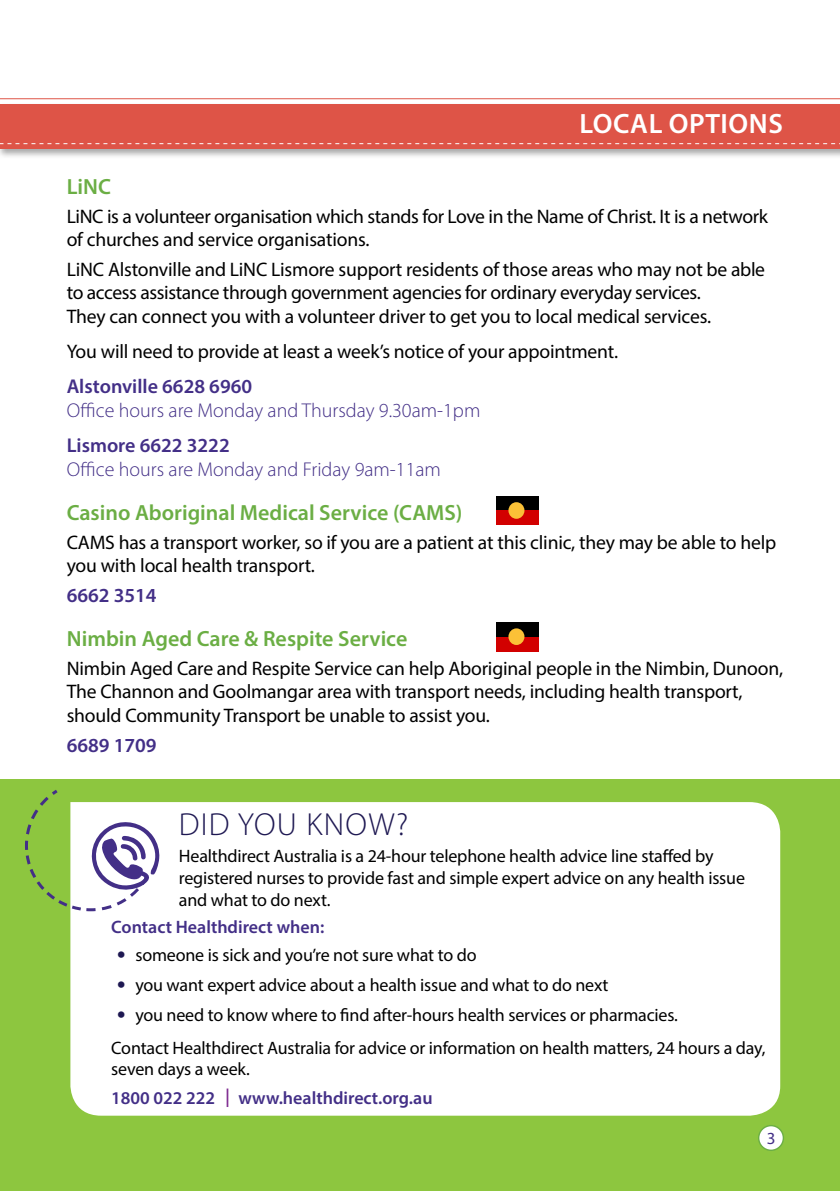
<style>
.page{position:relative;width:840px;height:1191px;background:#fff}
.page>*{position:absolute;margin:0;border:0;box-sizing:border-box;transform-origin:0 0}
.t1{font:300 32px "Myriad Pro";letter-spacing:.04em;color:#1e1852}
.t2{font:600 28px "Myriad Pro";letter-spacing:.02em;color:#fff}
.t3{font:600 22px "Myriad Pro";color:#6bae44}
.t4{font:300 20px "Myriad Pro";color:#432f87}
.t5{font:600 20px "Myriad Pro";color:#432f87}
.t6{font:19.6px/23.6px "Myriad Pro";letter-spacing:-.01em;color:#000}
.t7{font:18px/21.6px "Myriad Pro";letter-spacing:-.01em;color:#000}
.t8{font:600 18px/28.8px "Myriad Pro";color:#432f87}
.t9{font:17px "Myriad Pro";color:#432f87}
.s1{font-family:"Helvetica Neue LT Std";color:#1e1852}
.s2{font-weight:400;color:#000}
.s3{font-weight:400;font-style:italic;font-size:25.4px;color:#7f2c91}
</style>
<div class="page">
<div style="left:0;top:780px;width:839px;height:411px;background:#8dc63f"></div>
<div style="left:70px;top:802px;width:709px;height:313px;background:#fff"></div>
<div style="left:0;top:102px;width:839px;height:57px;background:#000;opacity:.35"></div>
<div style="left:0;top:104px;width:839px;height:45px;background:#de5447"></div>
<svg style="left:0;top:143px;width:836px;height:1px"></svg>
<hr style="left:0;top:98px;width:839px;height:1px;background:#de5447">
<div style="left:496px;top:496px;width:42px;height:29px;background:#000"></div>
<div style="left:496px;top:510px;width:42px;height:15px;background:#d20000"></div>
<div style="left:508px;top:502px;width:16px;height:17px;background:#fbc137;border-radius:50%"></div>
<div style="left:496px;top:622px;width:42px;height:29px;background:#000"></div>
<div style="left:496px;top:636px;width:42px;height:15px;background:#d20000"></div>
<div style="left:508px;top:628px;width:16px;height:17px;background:#fbc137;border-radius:50%"></div>
<svg style="left:25px;top:790px;width:135px;height:122px"></svg>
<div style="left:758px;top:1125px;width:25px;height:25px;background:#fff;border-radius:50%"></div>
<div style="left:757px;top:1125px;width:26px;height:26px;border:1px solid #6bae44;border-radius:50%"></div>
<h2 class="t2" style="left:579px;top:106px;width:205px">Local Options</h2>
<p class="t3" style="left:67px;top:172px;width:46px">LiNC</p>
<p class="t6" style="left:67px;top:204px;width:702px">LiNC is a volunteer organisation which stands for Love in the Name of Christ. It is a network of churches and service organisations.</p>
<p class="t6" style="left:67px;top:257px;width:699px">LiNC Alstonville and LiNC Lismore support residents of those areas who may not be able to access assistance through government agencies for ordinary everyday services.<br>They can connect you with a volunteer driver to get you to local medical services.</p>
<p class="t6" style="left:67px;top:339px;width:552px">You will need to provide at least a week’s notice of your appointment.</p>
<p class="t5" style="left:67px;top:373px;width:187px">Alstonville 6628 6960</p>
<p class="t4" style="left:67px;top:399px;width:415px">Office hours are Monday and Thursday 9.30am-1pm</p>
<p class="t5" style="left:67px;top:433px;width:164px">Lismore 6622 3222</p>
<p class="t4" style="left:67px;top:458px;width:375px">Office hours are Monday and Friday 9am-11am</p>
<p class="t3" style="left:67px;top:498px;width:361px">Casino Aboriginal Medical Service (CAMS</p>
<p class="t3" style="left:455px;top:498px;width:8px">)</p>
<p class="t6" style="left:67px;top:530px;width:25px">CAMS</p>
<p class="t6" style="left:67px;top:530px;width:710px;text-indent:52px">has a transport worker, so if you are a patient at this clinic, they may be able to help you with local health transport.</p>
<p class="t5" style="left:67px;top:582px;width:91px">6662 3514</p>
<p class="t3" style="left:67px;top:624px;width:342px">Nimbin Aged Care &amp; Respite Service</p>
<p class="t6" style="left:67px;top:656px;width:717px">N imbin Aged Care and Respite Service can help Aboriginal people in the N imbin, Dunoon,<br>The Channon and Goolmangar area with transport needs, including health transport, should Community Transport be unable to assist you.</p>
<p class="t5" style="left:67px;top:732px;width:91px">6689 1709</p>
<h1 class="t1" style="left:179px;top:806px;width:231px">DID YOU KNOW?</h1>
<p class="t7" style="left:179px;top:845px;width:567px">Healthdirect Australia is a 24-hour telephone health advice line staffed by registered nurses to provide fast and simple expert advice on any health issue and what to do next.</p>
<p class="t8" style="left:111px;top:912px;width:214px">Contact Healthdirect when:</p>
<p class="t7" style="left:117px;top:943px;width:361px"><span class="s1">•</span> someone is sick and you’re not sure what to do</p>
<p class="t7" style="left:117px;top:973px;width:492px"><span class="s1">•</span> you want expert advice about a health issue and what to do next</p>
<p class="t7" style="left:111px;top:998px;width:655px;line-height:33px;text-indent:6px"><span class="s1">•</span> you need to know where to find after-hours health services or pharmacies.<br>Contact Healthdirect Australia for advice or information on health matters, 24 hours a day,</p>
<p class="t8" style="left:111px;top:1054px;width:322px"><span class="s2">seven days a week.<br></span>1800 022 222 <span class="s3">/</span>www.healthdirect.org.au</p>
<p class="t9" style="left:766px;top:1127px;width:10px">3</p>
</div>
